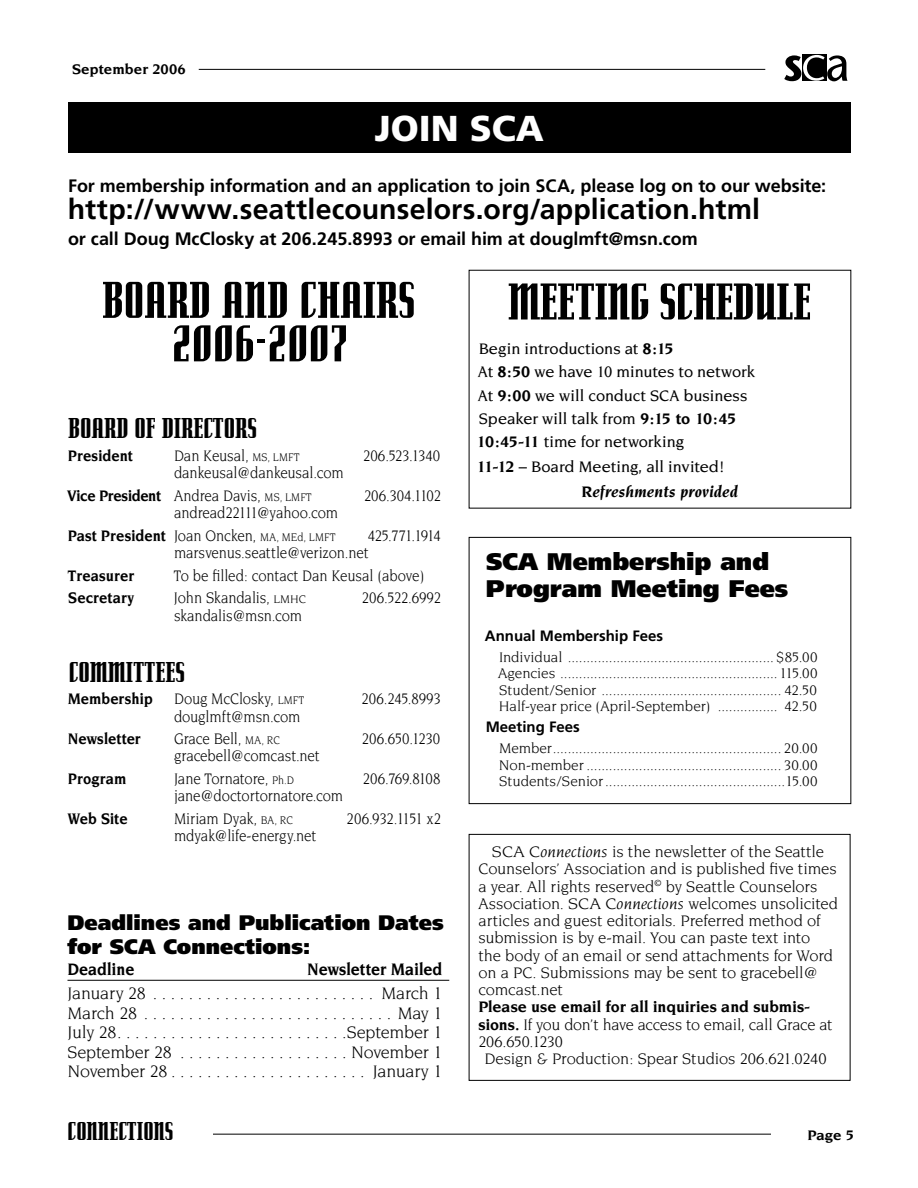
<style>
.page{position:relative;width:918px;height:1188px;background:#fff}
.page>*{position:absolute;margin:0;border:0;box-sizing:border-box;transform-origin:0 0}
.t1{font:54px/43.5px "Senator Ultra";letter-spacing:-.005em;color:#000;text-align:center}
.t2{font:900 36px "Frutiger";color:#fff}
.t3{font:30px "Senator Ultra";color:#000}
.t4{font:700 28.5px "Frutiger";letter-spacing:.005em;color:#000}
.t5{font:27px "Senator Ultra";color:#000}
.t6{font:900 24px/27px "Frutiger";color:#000}
.t7{font:900 21px/24px "Frutiger";color:#000}
.t8{font:700 18px "Frutiger";letter-spacing:-.005em;color:#000}
.t9{font:18px/19.5px "Novarese";letter-spacing:-.015em;color:#000;text-align:right}
.t10{font:700 18px "Novarese";color:#000;scale:.9 1}
.t11{font:16.5px/22.6px "Novarese";letter-spacing:-.01em;color:#000;scale:.9 1}
.t12{font:16.5px/17.2px "Novarese";letter-spacing:-.01em;color:#000}
.t13{font:500 16.5px/23.4px "Novarese";color:#000}
.t14{font:700 16.5px "Novarese";letter-spacing:.005em;color:#000;scale:.9 1}
.t15{font:700 16.5px "Novarese";letter-spacing:.005em;color:#000}
.t16{font:15px/16.5px "Novarese";letter-spacing:-.01em;color:#000;text-align:justify}
.t17{font:700 15px "Frutiger";color:#000}
.t18{font:700 15px "Novarese";letter-spacing:.005em;color:#000}
.s1{font-weight:700}
.s2{font-weight:700;font-style:italic}
.s3{font-size:12px}
.s4{font-style:italic}
</style>
<div class="page">
<svg style="left:784px;top:55px;width:64px;height:26px"></svg>
<hr style="left:199px;top:69px;width:566px;height:1px;background:#000">
<hr style="left:213px;top:1134px;width:558px;height:1px;background:#000">
<div style="left:68px;top:102px;width:782px;height:51px;background:#000"></div>
<div style="left:469px;top:537px;width:382px;height:267px;border:1px solid #000"></div>
<div style="left:469px;top:834px;width:381px;height:247px;border:1px solid #000"></div>
<hr style="left:68px;top:980px;width:381px;height:1px;background:#000">
<p class="t18" style="left:72px;top:61px;width:115px">September 2006</p>
<h2 class="t2" style="left:375px;top:107px;width:171px">JOIN SCA</h2>
<p class="t8" style="left:68px;top:175px;width:760px">For membership information and an application to join SCA, please log on to our website:</p>
<h3 class="t4" style="left:68px;top:192px;width:694px">http://www.seattlecounselors.org/application.html</h3>
<p class="t8" style="left:68px;top:228px;width:631px">or call Doug McClosky at 206.245.8993 or email him at douglmft@msn.com</p>
<h1 class="t1" style="left:508px;top:280px;width:305px">MEETING SCHEDULE</h1>
<p class="t13" style="left:477px;top:337px;width:280px">Begin introductions at <span class="s1">8:15<br></span>At <span class="s1">8:50</span> we have 10 minutes to network<br>At <span class="s1">9:00</span> we will conduct SCA business<br>Speaker will talk from <span class="s1">9:15 to 10:45<br>10:45-11</span> time for networking</p>
<p class="t13" style="left:582px;top:454px;width:158px;line-height:24.9px;text-indent:-105px"><span class="s1">11-12</span> – Board Meeting, all invited!<br><span class="s2">Refreshments provided</span></p>
<h1 class="t1" style="left:102px;top:278px;width:312px">BOARD AND CHAIRS<br>2006-2007</h1>
<h3 class="t3" style="left:68px;top:413px;width:189px">BOARD OF DIRECTORS</h3>
<p class="t14" style="left:68px;top:446px;width:74px">President</p>
<p class="t11" style="left:174px;top:444px;width:141px">Dan Keusal, <span class="s3">MS, LMFT</span></p>
<p class="t11" style="left:363px;top:444px;width:87px">206.523.1340</p>
<p class="t11" style="left:67px;top:461px;width:309px;text-indent:107px">dankeusal@dankeusal.com<br><span class="s1">Vice President</span> Andrea Davis, <span class="s3">MS, LMFT</span></p>
<p class="t11" style="left:364px;top:484px;width:87px">206.304.1102</p>
<p class="t11" style="left:68px;top:501px;width:302px;text-align:right">andread22111@yahoo.com<br><span class="s1">Past President</span> Joan Oncken, <span class="s3">MA, MEd, LMFT</span></p>
<p class="t11" style="left:174px;top:527px;width:298px;line-height:17.2px;text-indent:194px">425.771.1914 marsvenus.seattle@verizon.net</p>
<p class="t14" style="left:67px;top:566px;width:76px">Treasurer</p>
<p class="t11" style="left:174px;top:564px;width:280px">To be filled: contact Dan Keusal (above)</p>
<p class="t14" style="left:68px;top:589px;width:75px">Secretary</p>
<p class="t11" style="left:174px;top:587px;width:149px">John Skandalis, <span class="s3">LMHC</span></p>
<p class="t11" style="left:362px;top:587px;width:90px">206.522.6992</p>
<p class="t11" style="left:174px;top:604px;width:144px">skandalis@msn.com</p>
<h3 class="t3" style="left:69px;top:657px;width:116px">COMMITTEES</h3>
<p class="t14" style="left:68px;top:690px;width:96px">Membership</p>
<p class="t11" style="left:174px;top:687px;width:146px">Doug McClosky, <span class="s3">LMFT</span></p>
<p class="t11" style="left:362px;top:687px;width:90px">206.245.8993</p>
<p class="t11" style="left:174px;top:705px;width:142px">douglmft@msn.com</p>
<p class="t14" style="left:68px;top:729px;width:83px">Newsletter</p>
<p class="t11" style="left:174px;top:727px;width:119px">Grace Bell, <span class="s3">MA, RC</span></p>
<p class="t11" style="left:362px;top:727px;width:89px">206.650.1230</p>
<p class="t11" style="left:174px;top:745px;width:164px">gracebell@comcast.net</p>
<p class="t14" style="left:68px;top:769px;width:67px">Program</p>
<p class="t11" style="left:174px;top:767px;width:135px">Jane Tornatore, <span class="s3">Ph.D</span></p>
<p class="t11" style="left:363px;top:767px;width:88px">206.769.8108</p>
<p class="t11" style="left:174px;top:784px;width:190px">jane@doctortornatore.com</p>
<p class="t14" style="left:68px;top:809px;width:68px">Web Site</p>
<p class="t11" style="left:174px;top:807px;width:134px">Miriam Dyak, <span class="s3">BA, RC</span></p>
<p class="t11" style="left:347px;top:807px;width:107px">206.932.1151 x2</p>
<p class="t11" style="left:174px;top:824px;width:160px">mdyak@life-energy.net</p>
<p class="t7" style="left:68px;top:910px;width:378px">Deadlines and Publication Dates for SCA Connections:</p>
<p class="t10" style="left:68px;top:958px;width:76px">Deadline</p>
<p class="t10" style="left:307px;top:958px;width:152px">Newsletter Mailed</p>
<p class="t9" style="left:382px;top:984px;width:62px">March 1<br>May 1</p>
<p class="t9" style="left:68px;top:1023px;width:55px">July 28 .........................</p>
<p class="t9" style="left:347px;top:1023px;width:97px">September 1</p>
<p class="t9" style="left:68px;top:1042px;width:110px">September 28 ....................</p>
<p class="t9" style="left:351px;top:1042px;width:93px">November 1</p>
<p class="t9" style="left:68px;top:1062px;width:109px">November 28 ......................</p>
<p class="t9" style="left:373px;top:1062px;width:71px">January 1</p>
<h3 class="t6" style="left:486px;top:548px;width:304px">SCA Membership and<br>Program Meeting Fees</h3>
<p class="t17" style="left:485px;top:626px;width:180px">Annual Membership Fees</p>
<p class="t16" style="left:498px;top:648px;width:321px">Individual ....................................................... $85.00<br>Agencies ..........................................................115.00<br>Student/Senior ................................................ 42.50<br>Half-year price (April-September) ................ 42.50</p>
<p class="t17" style="left:486px;top:718px;width:96px">Meeting Fees</p>
<p class="t16" style="left:499px;top:740px;width:320px">Member............................................................. 20.00<br>Non-member .................................................... 30.00<br>Students/Senior................................................15.00</p>
<p class="t12" style="left:478px;top:843px;width:361px;text-indent:14px"><span class="s4">SCA Connections</span> is the newsletter of the Seattle Counselors’ Association and is published five times a year. All rights reserved<sup>©</sup> by Seattle Counselors Association. <span class="s4">SCA Connections</span> welcomes unsolicited articles and guest editorials. Preferred method of submission is by e-mail. You can paste text into<br>the body of an email or send attachments for Word on a PC. Submissions may be sent to gracebell@ comcast.net</p>
<p class="t15" style="left:478px;top:998px;width:333px">Please use email for all inquiries and submis-</p>
<p class="t12" style="left:478px;top:1015px;width:356px"><span class="s1">sions.</span> If you don’t have access to email, call Grace at</p>
<p class="t12" style="left:478px;top:1033px;width:86px">206.650.1230</p>
<p class="t12" style="left:484px;top:1050px;width:344px">Design &amp; Production: Spear Studios 206.621.0240</p>
<h3 class="t5" style="left:68px;top:1118px;width:11px">CONNECTIONS</h3>
<p class="t18" style="left:807px;top:1127px;width:36px">Page</p>
</div>
